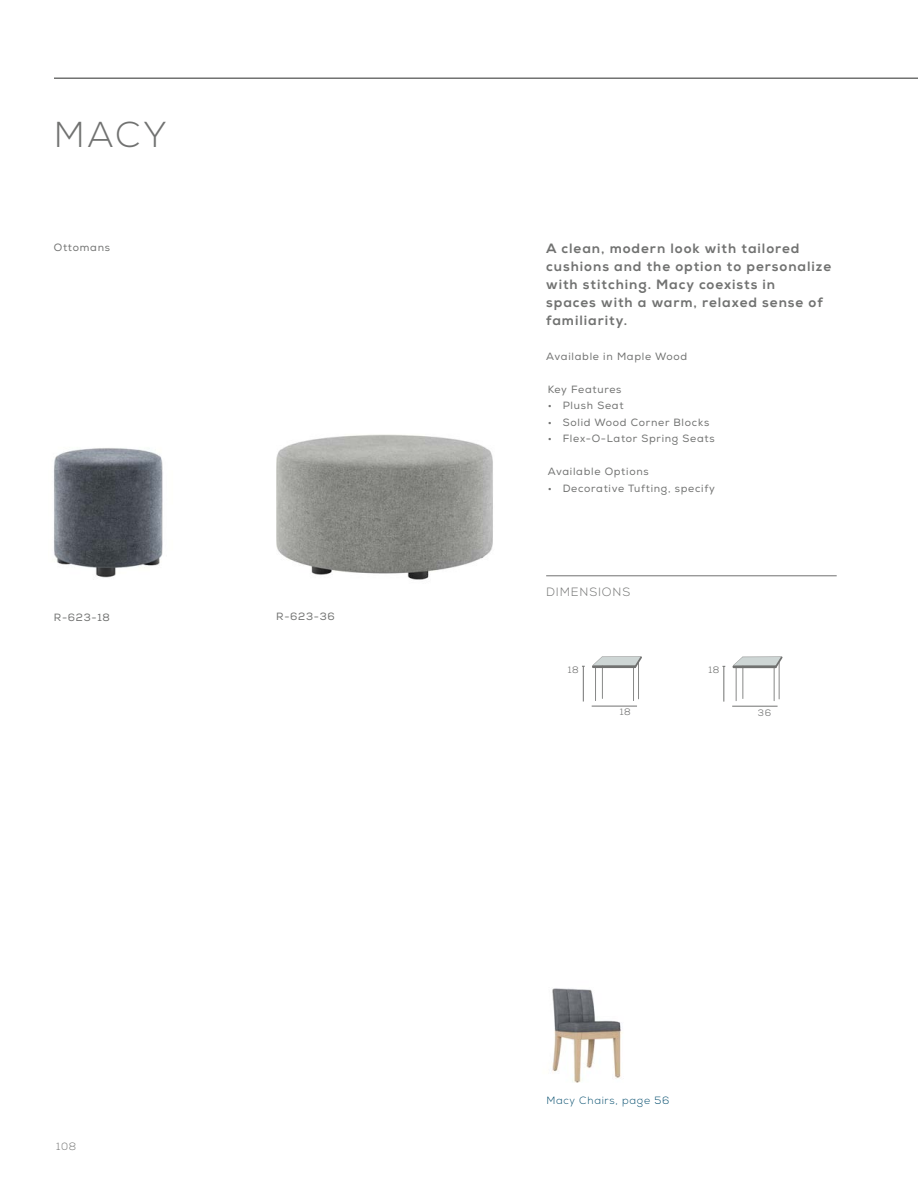
<style>
.page{position:relative;width:918px;height:1188px;background:#fff}
.page>*{position:absolute;margin:0;border:0;box-sizing:border-box;transform-origin:0 0}
.t1{font:300 36px "Nexa";color:#717271}
.t2{font:800 13.5px/18px "Nexa";letter-spacing:.07em;color:#717271}
.t3{font:300 12px "Nexa";letter-spacing:.07em;color:#717271}
.t4{font:10.5px "Nexa";letter-spacing:.07em;color:#717271}
.t5{font:300 10.5px "Nexa";letter-spacing:.07em;color:#004b6c}
.t6{font:300 10.5px "Nexa";color:#717271}
.t7{font:9.3px "Nexa";color:#717271}
</style>
<div class="page">
<hr style="left:54px;top:77px;width:864px;height:2px;background:#717271">
<img style="left:552px;top:988px;width:71px;height:94px">
<img style="left:54px;top:448px;width:109px;height:130px">
<hr style="left:732px;top:706px;width:46px;height:1px;background:#717271">
<svg style="left:733px;top:656px;width:50px;height:45px"></svg>
<hr style="left:724px;top:666px;width:1px;height:36px;background:#717271">
<img style="left:277px;top:434px;width:216px;height:146px">
<hr style="left:592px;top:706px;width:45px;height:1px;background:#717271">
<svg style="left:592px;top:656px;width:50px;height:45px"></svg>
<hr style="left:583px;top:666px;width:1px;height:36px;background:#717271">
<hr style="left:546px;top:575px;width:291px;height:1px;background:#717271">
<p class="t1" style="left:54px;top:113px;width:115px">MACY</p>
<p class="t4" style="left:54px;top:241px;width:58px">Ottomans</p>
<p class="t4" style="left:54px;top:611px;width:58px">R-623-18</p>
<p class="t4" style="left:276px;top:610px;width:60px">R-623-36</p>
<p class="t6" style="left:56px;top:1140px;width:22px">108</p>
<p class="t2" style="left:546px;top:240px;width:287px">A clean, modern look with tailored cushions and the option to personalize with stitching. Macy coexists in<br>spaces with a warm, relaxed sense of familiarity.</p>
<p class="t4" style="left:546px;top:350px;width:143px">Available in Maple Wood</p>
<p class="t4" style="left:548px;top:383px;width:75px">Key Features</p>
<p class="t4" style="left:548px;top:399px;width:77px">• Plush Seat</p>
<p class="t4" style="left:548px;top:416px;width:163px">• Solid Wood Corner Blocks</p>
<p class="t4" style="left:548px;top:432px;width:169px">• Flex-O-Lator Spring Seats</p>
<p class="t4" style="left:548px;top:465px;width:103px">Available Options</p>
<p class="t4" style="left:548px;top:482px;width:169px">• Decorative Tufting, specify</p>
<p class="t3" style="left:546px;top:585px;width:86px">DIMENSIONS</p>
<p class="t7" style="left:568px;top:664px;width:12px">18</p>
<p class="t7" style="left:620px;top:706px;width:12px">18</p>
<p class="t7" style="left:708px;top:664px;width:12px">18</p>
<p class="t7" style="left:758px;top:706px;width:15px">36</p>
<p class="t5" style="left:546px;top:1094px;width:124px">Macy Chairs, page 56</p>
</div>
